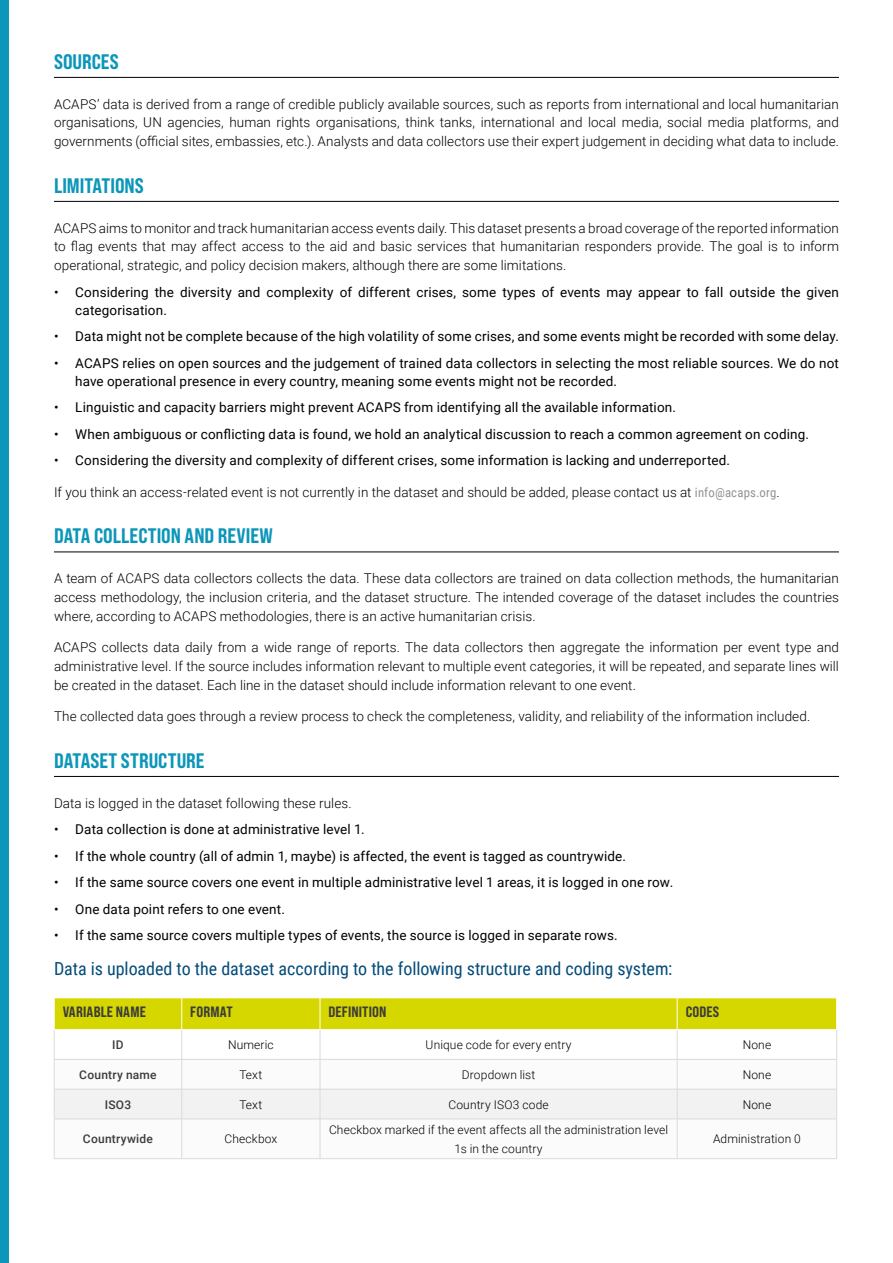
<style>
.page{position:relative;width:893px;height:1263px;background:#fff}
.page>*{position:absolute;margin:0;border:0;box-sizing:border-box;transform-origin:0 0}
.t1{font:21px "Bebas Neue Pro Semi Exp X Bold";color:#0c96ba}
.t2{font:18px "Roboto Condensed";color:#034b78}
.t3{font:15px "Bebas Neue Pro Semi Exp X Bold";letter-spacing:.01em;color:#3c3c3b}
.t4{font:300 13.5px/18.8px "Roboto";letter-spacing:.005em;color:#000;text-align:justify}
.t5{font:13.5px/18px "Roboto";letter-spacing:.01em;color:#000}
.t6{font:300 12px/18.8px "Roboto";letter-spacing:.01em;color:#000;text-align:center}
.t7{font:500 12px "Roboto";letter-spacing:.02em;color:#3c3c3b}
.s1{font-family:"Roboto Condensed";font-weight:400;font-size:12.75px;color:#929292}
</style>
<div class="page">
<div style="left:0;top:0;width:9px;height:1263px;background:#0c96ba"></div>
<hr style="left:54px;top:77px;width:785px;height:1px;background:#000">
<hr style="left:54px;top:201px;width:785px;height:1px;background:#000">
<hr style="left:54px;top:552px;width:785px;height:1px;background:#000">
<hr style="left:54px;top:776px;width:785px;height:1px;background:#000">
<svg style="left:55px;top:1060px;width:781px;height:98px"></svg>
<div style="left:55px;top:1090px;width:781px;height:29px;background:#f2f2f2"></div>
<hr style="left:54px;top:1059px;width:128px;height:1px;background:#dadada">
<hr style="left:182px;top:1059px;width:138px;height:1px;background:#dadada">
<hr style="left:182px;top:1059px;width:1px;height:30px;background:#dadada">
<hr style="left:320px;top:1059px;width:357px;height:1px;background:#dadada">
<hr style="left:320px;top:1059px;width:1px;height:30px;background:#dadada">
<hr style="left:677px;top:1059px;width:160px;height:1px;background:#dadada">
<hr style="left:677px;top:1059px;width:1px;height:30px;background:#dadada">
<hr style="left:54px;top:1089px;width:128px;height:1px;background:#dadada">
<hr style="left:182px;top:1089px;width:138px;height:1px;background:#dadada">
<hr style="left:182px;top:1089px;width:1px;height:30px;background:#dadada">
<hr style="left:320px;top:1089px;width:357px;height:1px;background:#dadada">
<hr style="left:320px;top:1089px;width:1px;height:30px;background:#dadada">
<hr style="left:677px;top:1089px;width:160px;height:1px;background:#dadada">
<hr style="left:677px;top:1089px;width:1px;height:30px;background:#dadada">
<hr style="left:54px;top:1119px;width:128px;height:1px;background:#dadada">
<hr style="left:182px;top:1119px;width:138px;height:1px;background:#dadada">
<hr style="left:182px;top:1119px;width:1px;height:39px;background:#dadada">
<hr style="left:320px;top:1119px;width:357px;height:1px;background:#dadada">
<hr style="left:320px;top:1119px;width:1px;height:39px;background:#dadada">
<hr style="left:677px;top:1119px;width:160px;height:1px;background:#dadada">
<hr style="left:677px;top:1119px;width:1px;height:39px;background:#dadada">
<hr style="left:54px;top:1158px;width:128px;height:1px;background:#dadada">
<hr style="left:182px;top:1158px;width:138px;height:1px;background:#dadada">
<hr style="left:320px;top:1158px;width:357px;height:1px;background:#dadada">
<hr style="left:677px;top:1158px;width:160px;height:1px;background:#dadada">
<svg style="left:54px;top:998px;width:783px;height:61px"></svg>
<hr style="left:54px;top:1059px;width:1px;height:30px;background:#dadada">
<hr style="left:836px;top:1059px;width:1px;height:30px;background:#dadada">
<hr style="left:54px;top:1089px;width:1px;height:30px;background:#dadada">
<hr style="left:836px;top:1089px;width:1px;height:30px;background:#dadada">
<hr style="left:54px;top:1119px;width:1px;height:39px;background:#dadada">
<hr style="left:836px;top:1119px;width:1px;height:39px;background:#dadada">
<hr style="left:54px;top:998px;width:1px;height:31px;background:#fff">
<hr style="left:836px;top:998px;width:1px;height:31px;background:#fff">
<hr style="left:54px;top:1029px;width:128px;height:1px;background:#fff">
<hr style="left:182px;top:1029px;width:138px;height:1px;background:#fff">
<hr style="left:320px;top:1029px;width:357px;height:1px;background:#fff">
<hr style="left:677px;top:1029px;width:160px;height:1px;background:#fff">
<h1 class="t1" style="left:54px;top:49px;width:66px">SOURCES</h1>
<p class="t4" style="left:54px;top:94px;width:786px">ACAPS’ data is derived from a range of credible publicly available sources, such as reports from international and local humanitarian organisations, UN agencies, human rights organisations, think tanks, international and local media, social media platforms, and governments (official sites, embassies, etc.). Analysts and data collectors use their expert judgement in deciding what data to include.</p>
<h1 class="t1" style="left:54px;top:173px;width:91px">LIMITATIONS</h1>
<p class="t4" style="left:54px;top:218px;width:786px">ACAPS aims to monitor and track humanitarian access events daily. This dataset presents a broad coverage of the reported information to flag events that may affect access to the aid and basic services that humanitarian responders provide. The goal is to inform operational, strategic, and policy decision makers, although there are some limitations.</p>
<p class="t5" style="left:75px;top:282px;width:765px;text-indent:-21px">• Considering the diversity and complexity of different crises, some types of events may appear to fall outside the given categorisation.</p>
<p class="t5" style="left:54px;top:327px;width:786px">• Data might not be complete because of the high volatility of some crises, and some events might be recorded with some delay.</p>
<p class="t5" style="left:75px;top:353px;width:765px;text-indent:-21px">• ACAPS relies on open sources and the judgement of trained data collectors in selecting the most reliable sources. We do not have operational presence in every country, meaning some events might not be recorded.</p>
<p class="t5" style="left:54px;top:398px;width:624px">• Linguistic and capacity barriers might prevent ACAPS from identifying all the available information.</p>
<p class="t5" style="left:54px;top:424px;width:757px">• When ambiguous or conflicting data is found, we hold an analytical discussion to reach a common agreement on coding.</p>
<p class="t5" style="left:54px;top:451px;width:678px">• Considering the diversity and complexity of different crises, some information is lacking and underreported.</p>
<p class="t4" style="left:54px;top:482px;width:727px">If you think an access-related event is not currently in the dataset and should be added, please contact us at <span class="s1">info@acaps.org</span>.</p>
<h1 class="t1" style="left:54px;top:523px;width:220px">DATA COLLECTION AND REVIEW</h1>
<p class="t4" style="left:54px;top:569px;width:786px">A team of ACAPS data collectors collects the data. These data collectors are trained on data collection methods, the humanitarian access methodology, the inclusion criteria, and the dataset structure. The intended coverage of the dataset includes the countries where, according to ACAPS methodologies, there is an active humanitarian crisis.</p>
<p class="t4" style="left:54px;top:638px;width:786px">ACAPS collects data daily from a wide range of reports. The data collectors then aggregate the information per event type and administrative level. If the source includes information relevant to multiple event categories, it will be repeated, and separate lines will be created in the dataset. Each line in the dataset should include information relevant to one event.</p>
<p class="t4" style="left:54px;top:707px;width:758px">The collected data goes through a review process to check the completeness, validity, and reliability of the information included.</p>
<h1 class="t1" style="left:54px;top:748px;width:152px">DATASET STRUCTURE</h1>
<p class="t4" style="left:54px;top:793px;width:299px">Data is logged in the dataset following these rules.</p>
<p class="t5" style="left:54px;top:820px;width:312px">• Data collection is done at administrative level 1.</p>
<p class="t5" style="left:54px;top:846px;width:574px">• If the whole country (all of admin 1, maybe) is affected, the event is tagged as countrywide.</p>
<p class="t5" style="left:54px;top:873px;width:621px">• If the same source covers one event in multiple administrative level 1 areas, it is logged in one row.</p>
<p class="t5" style="left:54px;top:899px;width:233px">• One data point refers to one event.</p>
<p class="t5" style="left:54px;top:926px;width:565px">• If the same source covers multiple types of events, the source is logged in separate rows.</p>
<h2 class="t2" style="left:54px;top:956px;width:620px">Data is uploaded to the dataset according to the following structure and coding system:</h2>
<p class="t3" style="left:63px;top:1003px;width:85px">VARIABLE NAME</p>
<p class="t3" style="left:190px;top:1003px;width:44px">FORMAT</p>
<p class="t3" style="left:328px;top:1003px;width:59px">DEFINITION</p>
<p class="t3" style="left:686px;top:1003px;width:35px">CODES</p>
<p class="t7" style="left:112px;top:1036px;width:13px">ID</p>
<p class="t6" style="left:228px;top:1035px;width:47px">Numeric</p>
<p class="t6" style="left:426px;top:1035px;width:147px">Unique code for every entry</p>
<p class="t6" style="left:743px;top:1035px;width:30px">None</p>
<p class="t7" style="left:79px;top:1066px;width:79px">Country name</p>
<p class="t6" style="left:239px;top:1065px;width:24px">Text</p>
<p class="t6" style="left:462px;top:1065px;width:75px">Dropdown list</p>
<p class="t6" style="left:743px;top:1065px;width:30px">None</p>
<p class="t7" style="left:105px;top:1096px;width:28px">ISO3</p>
<p class="t6" style="left:239px;top:1094px;width:24px">Text</p>
<p class="t6" style="left:448px;top:1094px;width:102px">Country ISO3 code</p>
<p class="t6" style="left:743px;top:1094px;width:30px">None</p>
<p class="t7" style="left:83px;top:1130px;width:71px">Countrywide</p>
<p class="t6" style="left:224px;top:1129px;width:54px">Checkbox</p>
<p class="t6" style="left:329px;top:1120px;width:341px">Checkbox marked if the event affects all the administration level<br>1s in the country</p>
<p class="t6" style="left:713px;top:1129px;width:89px">Administration 0</p>
</div>
